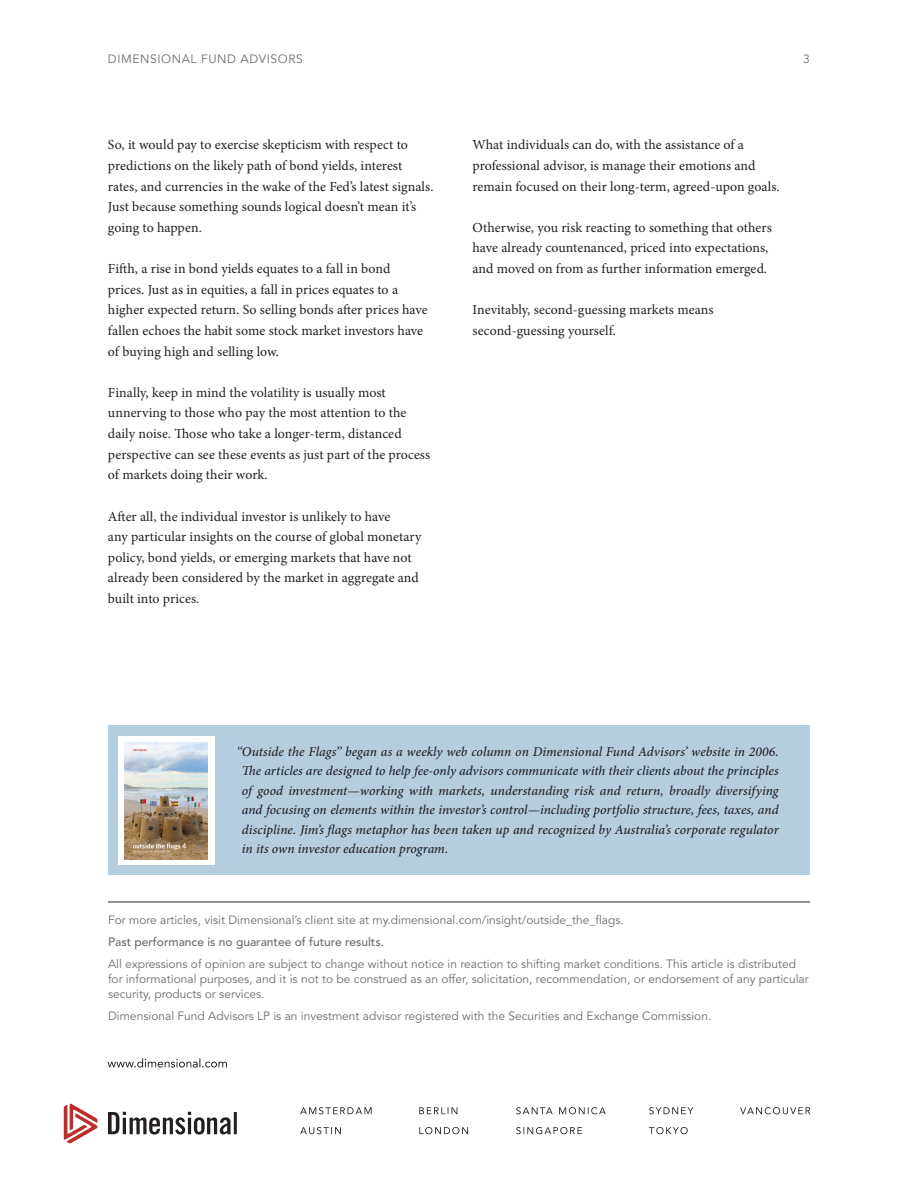
<style>
.page{position:relative;width:918px;height:1188px;background:#fff}
.page>*{position:absolute;margin:0;border:0;box-sizing:border-box;transform-origin:0 0}
.Body_Copy{font:13.8px/20.7px "Minion Pro";letter-spacing:.005em;color:#231f20}
.BackPage_Book_Copy{font:italic 500 13.5px/19.5px "Minion Pro";color:#231f20;text-align:justify}
.Disclaimer_Style{font:12px/15px "Avenir LT Std";color:#6c6d70}
.Disclaimer_Style-2{font:500 12px "Avenir LT Std";color:#6c6d70}
.Disclaimer_Style-3{font:12px "Avenir LT Std";letter-spacing:.05em;color:#6c6d70}
</style>
<div class="page">
<hr style="left:108px;top:902px;width:702px;height:1px;background:#231f20">
<div style="left:108px;top:726px;width:702px;height:149px;background:#b4cee0"></div>
<div style="left:118px;top:736px;width:97px;height:129px;background:#fff"></div>
<img style="left:124px;top:743px;width:84px;height:117px">
<svg style="left:107px;top:1058px;width:120px;height:10px"></svg>
<svg style="left:64px;top:1104px;width:34px;height:39px"></svg>
<svg style="left:108px;top:1112px;width:129px;height:23px"></svg>
<svg style="left:300px;top:1107px;width:72px;height:7px"></svg>
<svg style="left:300px;top:1127px;width:41px;height:7px"></svg>
<svg style="left:419px;top:1107px;width:38px;height:7px"></svg>
<svg style="left:419px;top:1127px;width:49px;height:7px"></svg>
<svg style="left:516px;top:1107px;width:37px;height:7px"></svg>
<svg style="left:559px;top:1107px;width:47px;height:7px"></svg>
<svg style="left:516px;top:1127px;width:66px;height:7px"></svg>
<svg style="left:649px;top:1107px;width:44px;height:7px"></svg>
<svg style="left:649px;top:1127px;width:39px;height:7px"></svg>
<svg style="left:740px;top:1107px;width:70px;height:7px"></svg>
<p class="Disclaimer_Style-3" style="left:108px;top:52px;width:196px">DIMENSIONAL FUND ADVISORS</p>
<p class="Disclaimer_Style" style="left:803px;top:52px;width:8px">3</p>
<p class="Body_Copy" style="left:108px;top:135px;width:327px">So, it would pay to exercise skepticism with respect to predictions on the likely path of bond yields, interest rates, and currencies in the wake of the Fed’s latest signals.<br>Just because something sounds logical doesn’t mean it’s going to happen.</p>
<p class="Body_Copy" style="left:108px;top:258px;width:321px">Fifth, a rise in bond yields equates to a fall in bond prices. Just as in equities, a fall in prices equates to a higher expected return. So selling bonds after prices have fallen echoes the habit some stock market investors have of buying high and selling low.</p>
<p class="Body_Copy" style="left:108px;top:382px;width:324px">Finally, keep in mind the volatility is usually most unnerving to those who pay the most attention to the daily noise. Those who take a longer-term, distanced perspective can see these events as just part of the process of markets doing their work.</p>
<p class="Body_Copy" style="left:108px;top:506px;width:315px">After all, the individual investor is unlikely to have<br>any particular insights on the course of global monetary policy, bond yields, or emerging markets that have not already been considered by the market in aggregate and built into prices.</p>
<p class="Body_Copy" style="left:472px;top:135px;width:309px">What individuals can do, with the assistance of a professional advisor, is manage their emotions and remain focused on their long-term, agreed-upon goals.</p>
<p class="Body_Copy" style="left:472px;top:217px;width:301px">Otherwise, you risk reacting to something that others have already countenanced, priced into expectations, and moved on from as further information emerged.</p>
<p class="Body_Copy" style="left:472px;top:300px;width:242px">Inevitably, second-guessing markets means second-guessing yourself.</p>
<p class="BackPage_Book_Copy" style="left:242px;top:742px;width:538px;text-indent:-5px">‘‘Outside the Flags’’ began as a weekly web column on Dimensional Fund Advisors’ website in 2006.<br>The articles are designed to help fee-only advisors communicate with their clients about the principles of good investment—working with markets, understanding risk and return, broadly diversifying and focusing on elements within the investor’s control—including portfolio structure, fees, taxes, and discipline. Jim’s flags metaphor has been taken up and recognized by Australia’s corporate regulator in its own investor education program.</p>
<p class="Disclaimer_Style" style="left:108px;top:913px;width:517px">For more articles, visit Dimensional’s client site at my.dimensional.com/insight/outside_the_flags.</p>
<p class="Disclaimer_Style-2" style="left:108px;top:935px;width:278px">Past performance is no guarantee of future results.</p>
<p class="Disclaimer_Style" style="left:108px;top:957px;width:702px">All expressions of opinion are subject to change without notice in reaction to shifting market conditions. This article is distributed for informational purposes, and it is not to be construed as an offer, solicitation, recommendation, or endorsement of any particular security, products or services.</p>
<p class="Disclaimer_Style" style="left:108px;top:1008px;width:605px">Dimensional Fund Advisors LP is an investment advisor registered with the Securities and Exchange Commission.</p>
</div>
